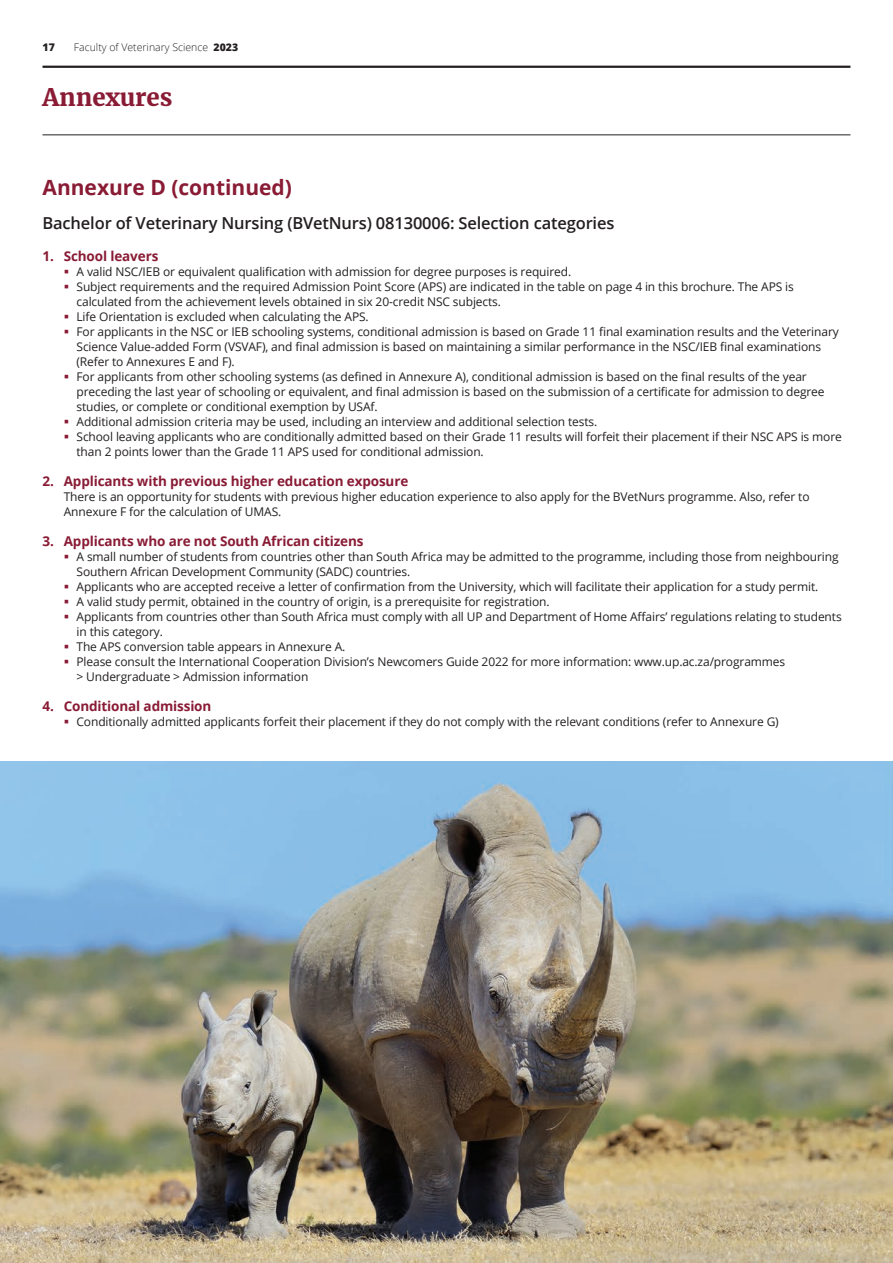
<style>
.page{position:relative;width:893px;height:1263px;background:#fff}
.page>*{position:absolute;margin:0;border:0;box-sizing:border-box;transform-origin:0 0}
.t1{font:700 24px "Merriweather";letter-spacing:-.005em;color:#891b35}
.t2{font:700 21px "Open Sans";color:#891b35}
.t3{font:600 16.5px "Open Sans";letter-spacing:-.01em;color:#231f20}
.t4{font:700 13.5px "Open Sans";letter-spacing:-.01em;color:#891b35}
.t5{font:12px/15px "Open Sans";letter-spacing:-.01em;color:#231f20}
.t6{font:300 10.5px "Open Sans";color:#231f20}
.t7{font:800 10.5px "Open Sans";color:#231f20}
.s1{font-weight:800}
</style>
<div class="page">
<hr style="left:43px;top:66px;width:807px;height:2px;background:#231f20">
<hr style="left:43px;top:134px;width:807px;height:1px;background:#231f20">
<img style="left:0;top:761px;width:893px;height:502px">
<p class="t7" style="left:43px;top:39px;width:14px">17</p>
<p class="t6" style="left:74px;top:40px;width:166px">Faculty of Veterinary Science <span class="s1">2023</span></p>
<h1 class="t1" style="left:43px;top:83px;width:131px">Annexures</h1>
<h2 class="t2" style="left:43px;top:172px;width:251px">Annexure D (continued)</h2>
<h3 class="t3" style="left:43px;top:212px;width:573px">Bachelor of Veterinary Nursing (BVetNurs) 08130006: Selection categories</h3>
<p class="t4" style="left:43px;top:247px;width:117px">1. School leavers</p>
<p class="t5" style="left:77px;top:264px;width:767px">A valid NSC/IEB or equivalent qualification with admission for degree purposes is required.<br>Subject requirements and the required Admission Point Score (APS) are indicated in the table on page 4 in this brochure. The APS is calculated from the achievement levels obtained in six 20-credit NSC subjects.<br>Life Orientation is excluded when calculating the APS.<br>For applicants in the NSC or IEB schooling systems, conditional admission is based on Grade 11 final examination results and the Veterinary Science Value-added Form (VSVAF), and final admission is based on maintaining a similar performance in the NSC/IEB final examinations (Refer to Annexures E and F).<br>For applicants from other schooling systems (as defined in Annexure A), conditional admission is based on the final results of the year preceding the last year of schooling or equivalent, and final admission is based on the submission of a certificate for admission to degree studies, or complete or conditional exemption by USAf.<br>Additional admission criteria may be used, including an interview and additional selection tests.<br>School leaving applicants who are conditionally admitted based on their Grade 11 results will forfeit their placement if their NSC APS is more than 2 points lower than the Grade 11 APS used for conditional admission.</p>
<p class="t4" style="left:43px;top:472px;width:367px">2. Applicants with previous higher education exposure</p>
<p class="t5" style="left:64px;top:489px;width:747px">There is an opportunity for students with previous higher education experience to also apply for the BVetNurs programme. Also, refer to<br>Annexure F for the calculation of UMAS.</p>
<p class="t4" style="left:43px;top:532px;width:323px">3. Applicants who are not South African citizens</p>
<p class="t5" style="left:77px;top:549px;width:767px">A small number of students from countries other than South Africa may be admitted to the programme, including those from neighbouring Southern African Development Community (SADC) countries.<br>Applicants who are accepted receive a letter of confirmation from the University, which will facilitate their application for a study permit.<br>A valid study permit, obtained in the country of origin, is a prerequisite for registration.<br>Applicants from countries other than South Africa must comply with all UP and Department of Home Affairs’ regulations relating to students in this category.<br>The APS conversion table appears in Annexure A.<br>Please consult the International Cooperation Division’s Newcomers Guide 2022 for more information: www.up.ac.za/programmes<br>&gt; Undergraduate &gt; Admission information</p>
<p class="t4" style="left:43px;top:697px;width:170px">4. Conditional admission</p>
<p class="t5" style="left:77px;top:714px;width:704px">Conditionally admitted applicants forfeit their placement if they do not comply with the relevant conditions (refer to Annexure G)</p>
</div>
